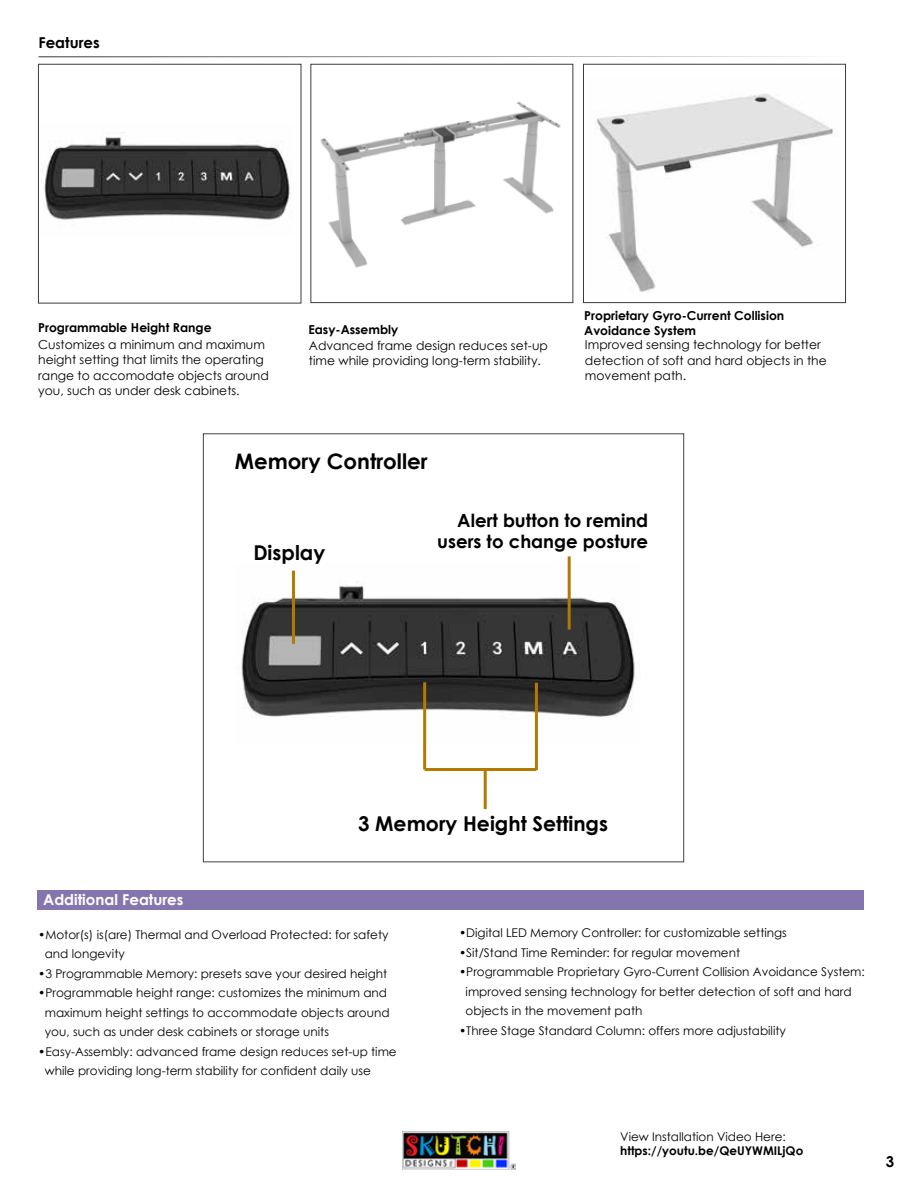
<style>
.page{position:relative;width:918px;height:1188px;background:#fff}
.page>*{position:absolute;margin:0;border:0;box-sizing:border-box;transform-origin:0 0}
.t1{font:700 21.3px "Century Gothic";color:#000}
.t2{font:700 20.4px "Century Gothic";color:#000}
.t3{font:700 18.15px/21.6px "Century Gothic";color:#000;text-align:right}
.t4{font:700 15px "Century Gothic";color:#fff}
.t5{font:700 15px "Century Gothic";color:#000}
.t6{font:12.3px/15.5px "Century Gothic";color:#000}
.t7{font:700 12.3px/15.5px "Century Gothic";color:#000}
.t8{font:12px/19.5px "Century Gothic";color:#000}
.t9{font:700 12px "Century Gothic";color:#000}
</style>
<div class="page">
<img style="left:402px;top:1132px;width:114px;height:38px">
<svg style="left:39px;top:56px;width:767px;height:1px"></svg>
<div style="left:37px;top:891px;width:826px;height:19px;background:#8475ae"></div>
<div style="left:310px;top:64px;width:263px;height:239px;border:1px solid #3b3b3b"></div>
<div style="left:38px;top:64px;width:263px;height:239px;border:1px solid #3b3b3b"></div>
<div style="left:583px;top:64px;width:263px;height:239px;border:1px solid #3b3b3b"></div>
<img style="left:241px;top:563px;width:394px;height:181px">
<hr style="left:423px;top:682px;width:3px;height:88px;background:#b47a00">
<hr style="left:535px;top:683px;width:3px;height:87px;background:#b47a00">
<hr style="left:425px;top:768px;width:111px;height:3px;background:#b47a00">
<hr style="left:484px;top:770px;width:3px;height:39px;background:#b47a00">
<hr style="left:292px;top:571px;width:3px;height:73px;background:#b47a00">
<hr style="left:568px;top:556px;width:3px;height:74px;background:#b47a00">
<img style="left:596px;top:93px;width:238px;height:199px">
<img style="left:44px;top:132px;width:246px;height:88px">
<img style="left:320px;top:101px;width:241px;height:167px">
<p class="t5" style="left:39px;top:32px;width:63px">Features</p>
<p class="t7" style="left:38px;top:319px;width:175px">Programmable Height Range</p>
<p class="t6" style="left:38px;top:336px;width:232px">Customizes a minimum and maximum height setting that limits the operating range to accomodate objects around you, such as under desk cabinets.</p>
<p class="t7" style="left:308px;top:321px;width:92px">Easy-Assembly</p>
<p class="t6" style="left:309px;top:337px;width:241px">Advanced frame design reduces set-up time while providing long-term stability.</p>
<h1 class="t1" style="left:235px;top:446px;width:194px">Memory Controller</h1>
<p class="t7" style="left:584px;top:307px;width:202px">Proprietary Gyro-Current Collision<br>Avoidance System</p>
<p class="t6" style="left:585px;top:337px;width:243px">Improved sensing technology for better detection of soft and hard objects in the movement path.</p>
<h2 class="t2" style="left:253px;top:537px;width:73px">Display</h2>
<h3 class="t3" style="left:437px;top:509px;width:213px">Alert button to remind users to change posture</h3>
<h2 class="t2" style="left:358px;top:808px;width:251px">3 Memory Height Settings</h2>
<p class="t4" style="left:43px;top:888px;width:142px">Additional Features</p>
<p class="t8" style="left:45px;top:925px;width:345px;text-indent:-7px">•Motor(s) is(are) Thermal and Overload Protected: for safety and longevity</p>
<p class="t8" style="left:38px;top:964px;width:351px">•3 Programmable Memory: presets save your desired height</p>
<p class="t8" style="left:45px;top:983px;width:346px;text-indent:-7px">•Programmable height range: customizes the minimum and maximum height settings to accommodate objects around you, such as under desk cabinets or storage units</p>
<p class="t8" style="left:45px;top:1042px;width:353px;text-indent:-7px">•Easy-Assembly: advanced frame design reduces set-up time while providing long-term stability for confident daily use</p>
<p class="t8" style="left:459px;top:923px;width:329px">•Digital LED Memory Controller: for customizable settings</p>
<p class="t8" style="left:459px;top:943px;width:283px">•Sit/Stand Time Reminder: for regular movement</p>
<p class="t8" style="left:466px;top:962px;width:401px;text-indent:-7px">•Programmable Proprietary Gyro-Current Collision Avoidance System: improved sensing technology for better detection of soft and hard objects in the movement path</p>
<p class="t8" style="left:459px;top:1021px;width:328px">•Three Stage Standard Column: offers more adjustability</p>
<p class="t8" style="left:620px;top:1127px;width:167px">View Installation Video Here:</p>
<p class="t9" style="left:620px;top:1142px;width:185px">https://youtu.be/QeUYWMILjQo</p>
<p class="t5" style="left:886px;top:1151px;width:10px">3</p>
</div>
